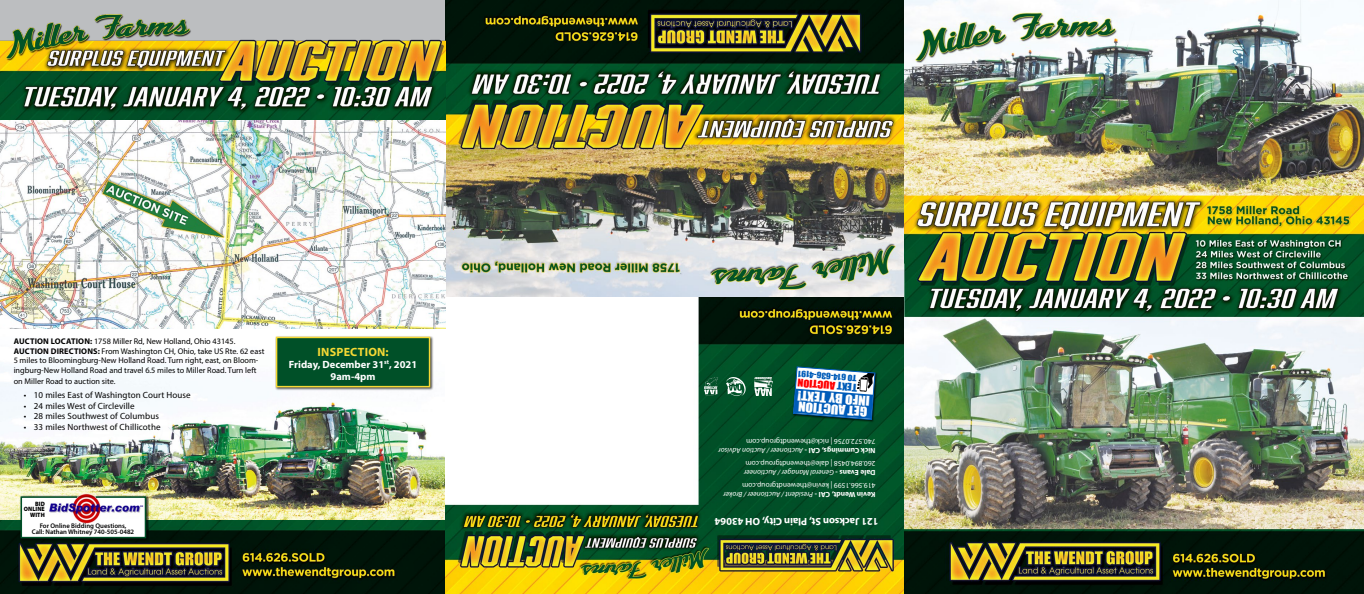
<style>
.page{position:relative;width:1364px;height:594px;background:#fff}
.page>*{position:absolute;margin:0;border:0;box-sizing:border-box;transform-origin:0 0}
.t1{font:12.3px/10.9px "Impact";color:#fff;scale:1.12 1}
.t2{font:700 12px "Myriad Pro";letter-spacing:.02em;color:#f6d935}
.t3{font:700 10.5px/12px "Myriad Pro";letter-spacing:-.01em;color:#fff;text-align:center}
.t4{font:9.82px "Impact";color:#f00;scale:1.12 1}
.t5{font:9px "Myriad Pro";letter-spacing:.01em;color:#000}
.t6{font:8.25px/9.9px "Myriad Pro";color:#000}
.t7{font:7.95px "Impact";color:#005cb9;scale:1.12 1}
.t8{font:7.5px/9px "Myriad Pro";color:#fff}
.t9{font:600 6.75px/6.3px "Myriad Pro";color:#000;text-align:center}
.t10{font:900 6.3px/5.4px "Myriad Pro";letter-spacing:.01em;color:#000;text-align:right;scale:.93 1}
.s1{font-weight:700}
.s2{color:#005cb9}
.s3{font-style:italic}
</style>
<div class="page">
<img style="left:0;top:328px;width:446px;height:193px">
<img style="left:0;top:521px;width:446px;height:73px">
<img style="left:446px;top:0;width:458px;height:594px">
<div style="left:792px;top:366px;width:85px;height:56px;background:#000;opacity:.75"></div>
<svg style="left:793px;top:367px;width:82px;height:53px"></svg>
<div style="left:20px;top:495px;width:129px;height:47px;background:#000;opacity:.75"></div>
<svg style="left:20px;top:496px;width:127px;height:43px"></svg>
<img style="left:49px;top:494px;width:94px;height:29px">
<img style="left:704px;top:377px;width:14px;height:19px">
<img style="left:754px;top:377px;width:18px;height:19px">
<svg style="left:726px;top:377px;width:19px;height:19px"></svg>
<img style="left:904px;top:0;width:460px;height:594px">
<img style="left:0;top:119px;width:446px;height:209px">
<img style="left:0;top:0;width:446px;height:119px">
<div style="left:275px;top:336px;width:158px;height:55px;background:#000;opacity:.75"></div>
<div style="left:276px;top:337px;width:154px;height:50px;background:#005028;border:2px solid #f6d935"></div>
<p class="t6" style="left:14px;top:336px;width:252px"><span class="s1">AUCTION LOCATION:</span> 1758 Miller Rd, New Holland, Ohio 43145.<br><span class="s1">AUCTION DIRECTIONS:</span> From Washington CH, Ohio, take US Rte. 62 east 5 miles to Bloomingburg-New Holland Road. Turn right, east, on Bloom&shy;ingburg-New Holland Road and travel 6.5 miles to Miller Road. Turn left</p>
<p class="t6" style="left:14px;top:376px;width:103px">on Miller Road to auction site.</p>
<p class="t5" style="left:24px;top:390px;width:168px">• 10 miles East of Washington Court House</p>
<p class="t5" style="left:24px;top:400px;width:112px">• 24 miles West of Circleville</p>
<p class="t5" style="left:24px;top:411px;width:137px">• 28 miles Southwest of Columbus</p>
<p class="t5" style="left:24px;top:421px;width:138px">• 33 miles Northwest of Chillicothe</p>
<h2 class="t2" style="left:317px;top:344px;width:73px">INSPECTION:</h2>
<p class="t3" style="left:289px;top:358px;width:130px">Friday, December 31<sup>st</sup>, 2021<br>9am-4pm</p>
<p class="t10" style="left:24px;top:501px;width:24px">BID<br>ONLINE<br>WITH</p>
<p class="t9" style="left:32px;top:522px;width:104px">For Online Bidding Questions,<br>Call: Nathan Whitney 740-505-0482</p>
<p class="t7" style="left:856px;top:384px;width:54px;rotate:-175deg">TO 614-636-4191</p>
<p class="t4" style="left:856px;top:395px;width:55px;rotate:-176deg"><span class="s2">TEXT</span> AUCTION</p>
<h1 class="t1" style="left:868px;top:418px;width:66px;rotate:-175deg">GET AUCTION<br>INFO BY TEXT!</h1>
<p class="t8" style="left:875px;top:455px;width:159px;rotate:-180deg"><span class="s1">Nick Cummings, CAI -</span> <span class="s3">Auctioneer / Auction Advisor<br></span>740.572.0756 | nick@thewendtgroup.com</p>
<p class="t8" style="left:875px;top:477px;width:133px;rotate:-180deg"><span class="s1">Dale Evans -</span> <span class="s3">General Manager / Auctioneer<br></span>260.894.0458 | dale@thewendtgroup.com</p>
<p class="t8" style="left:875px;top:499px;width:154px;rotate:-180deg"><span class="s1">Kevin Wendt, CAI -</span> <span class="s3">President / Auctioneer / Broker<br></span>419.566.1599 | kevin@thewendtgroup.com</p>
<p class="t3" style="left:878px;top:528px;width:165px;rotate:-180deg">121 Jackson St, Plain City, OH 43064</p>
</div>
